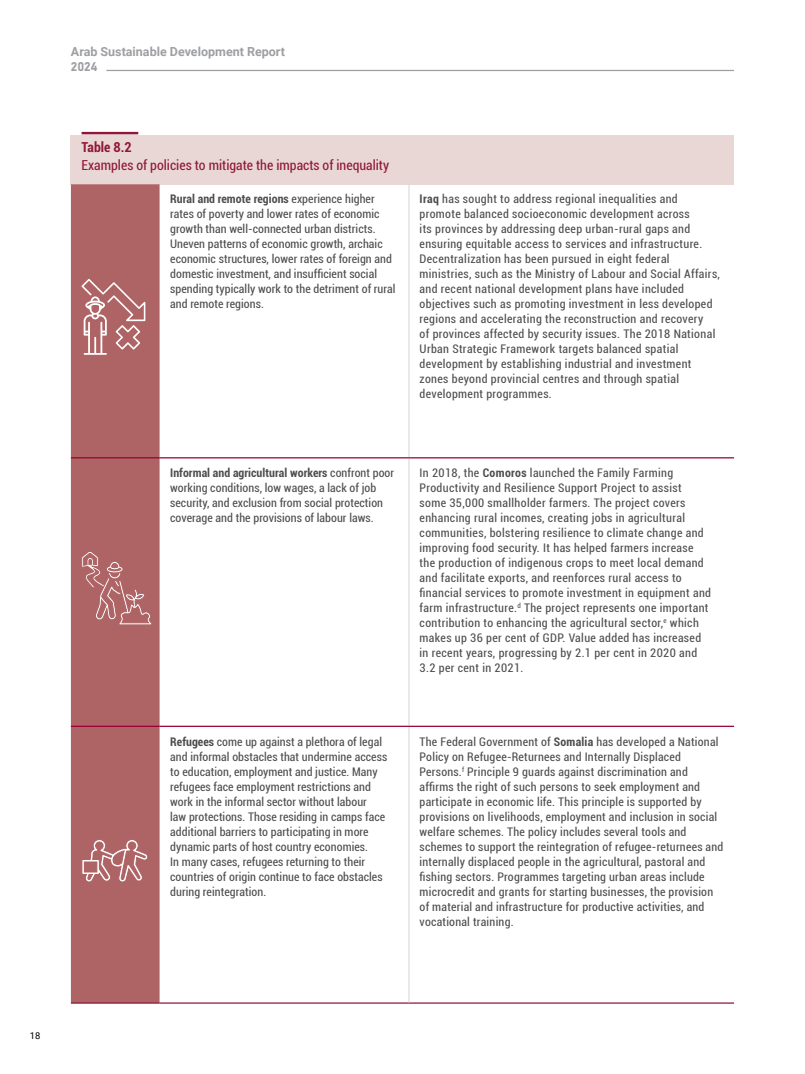
<style>
.page{position:relative;width:805px;height:1074px;background:#fff}
.page>*{position:absolute;margin:0;border:0;box-sizing:border-box;transform-origin:0 0}
.t1{font:condensed 13.75px "Roboto";color:#8f1838}
.t2{font:700 condensed 13.75px "Roboto";color:#8f1838}
.t3{font:700 12.5px "Roboto";color:#9d9fa2}
.t4{font:12.5px "Bahnschrift";color:#9d9fa2}
.t5{font:condensed 11.88px/15px "Roboto";letter-spacing:.02em;color:#4d4d4f}
.t6{font:9.38px "Roboto";color:#000}
.s1{font-weight:700}
</style>
<div class="page">
<hr style="left:106px;top:70px;width:627px;height:1px;background:#9d9fa2">
<div style="left:71px;top:135px;width:662px;height:49px;background:#e9d7d5"></div>
<div style="left:71px;top:184px;width:88px;height:818px;background:#ae6365"></div>
<hr style="left:71px;top:1002px;width:88px;height:1px;background:#8f1838">
<hr style="left:159px;top:1002px;width:250px;height:1px;background:#8f1838">
<hr style="left:409px;top:1002px;width:324px;height:1px;background:#8f1838">
<hr style="left:408px;top:184px;width:1px;height:273px;background:#dcddde">
<hr style="left:408px;top:458px;width:1px;height:267px;background:#dcddde">
<hr style="left:408px;top:727px;width:1px;height:275px;background:#dcddde">
<hr style="left:71px;top:457px;width:88px;height:1px;background:#903">
<hr style="left:159px;top:457px;width:250px;height:1px;background:#903">
<hr style="left:409px;top:457px;width:324px;height:1px;background:#903">
<hr style="left:71px;top:725px;width:88px;height:2px;background:#903">
<hr style="left:159px;top:725px;width:250px;height:2px;background:#903">
<hr style="left:409px;top:725px;width:324px;height:2px;background:#903">
<hr style="left:81px;top:132px;width:57px;height:2px;background:#8f1838">
<svg style="left:81px;top:279px;width:64px;height:76px"></svg>
<svg style="left:81px;top:551px;width:71px;height:74px"></svg>
<svg style="left:81px;top:838px;width:67px;height:44px"></svg>
<p class="t3" style="left:71px;top:43px;width:215px">Arab Sustainable Development Report</p>
<p class="t4" style="left:71px;top:59px;width:28px">2024</p>
<p class="t2" style="left:81px;top:138px;width:52px">Table 8.2</p>
<p class="t1" style="left:81px;top:155px;width:309px">Examples of policies to mitigate the impacts of inequality</p>
<p class="t5" style="left:170px;top:191px;width:227px"><span class="s1">Rural and remote regions</span> experience higher rates of poverty and lower rates of economic growth than well-connected urban districts.<br>Uneven patterns of economic growth, archaic economic structures, lower rates of foreign and domestic investment, and insufficient social spending typically work to the detriment of rural and remote regions.</p>
<p class="t5" style="left:419px;top:191px;width:302px"><span class="s1">Iraq</span> has sought to address regional inequalities and promote balanced socioeconomic development across<br>its provinces by addressing deep urban-rural gaps and ensuring equitable access to services and infrastructure.<br>Decentralization has been pursued in eight federal ministries, such as the Ministry of Labour and Social Affairs, and recent national development plans have included objectives such as promoting investment in less developed regions and accelerating the reconstruction and recovery<br>of provinces affected by security issues. The 2018 National Urban Strategic Framework targets balanced spatial development by establishing industrial and investment zones beyond provincial centres and through spatial development programmes.</p>
<p class="t5" style="left:170px;top:465px;width:225px"><span class="s1">Informal and agricultural workers</span> confront poor working conditions, low wages, a lack of job security, and exclusion from social protection coverage and the provisions of labour laws.</p>
<p class="t5" style="left:419px;top:465px;width:293px">In 2018, the <span class="s1">Comoros</span> launched the Family Farming Productivity and Resilience Support Project to assist some 35,000 smallholder farmers. The project covers enhancing rural incomes, creating jobs in agricultural communities, bolstering resilience to climate change and improving food security. It has helped farmers increase the production of indigenous crops to meet local demand and facilitate exports, and reenforces rural access to financial services to promote investment in equipment and farm infrastructure.<sup>d</sup> The project represents one important contribution to enhancing the agricultural sector,<sup>e</sup> which makes up 36 per cent of GDP. Value added has increased in recent years, progressing by 2.1 per cent in 2020 and 3.2 per cent in 2021.</p>
<p class="t5" style="left:170px;top:733px;width:218px"><span class="s1">Refugees</span> come up against a plethora of legal and informal obstacles that undermine access to education, employment and justice. Many refugees face employment restrictions and work in the informal sector without labour<br>law protections. Those residing in camps face additional barriers to participating in more dynamic parts of host country economies.<br>In many cases, refugees returning to their countries of origin continue to face obstacles during reintegration.</p>
<p class="t5" style="left:419px;top:733px;width:305px">The Federal Government of <span class="s1">Somalia</span> has developed a National Policy on Refugee-Returnees and Internally Displaced Persons.<sup>f</sup> Principle 9 guards against discrimination and affirms the right of such persons to seek employment and participate in economic life. This principle is supported by provisions on livelihoods, employment and inclusion in social welfare schemes. The policy includes several tools and schemes to support the reintegration of refugee-returnees and internally displaced people in the agricultural, pastoral and fishing sectors. Programmes targeting urban areas include microcredit and grants for starting businesses, the provision of material and infrastructure for productive activities, and vocational training.</p>
<p class="t6" style="left:30px;top:1028px;width:12px">18</p>
</div>
